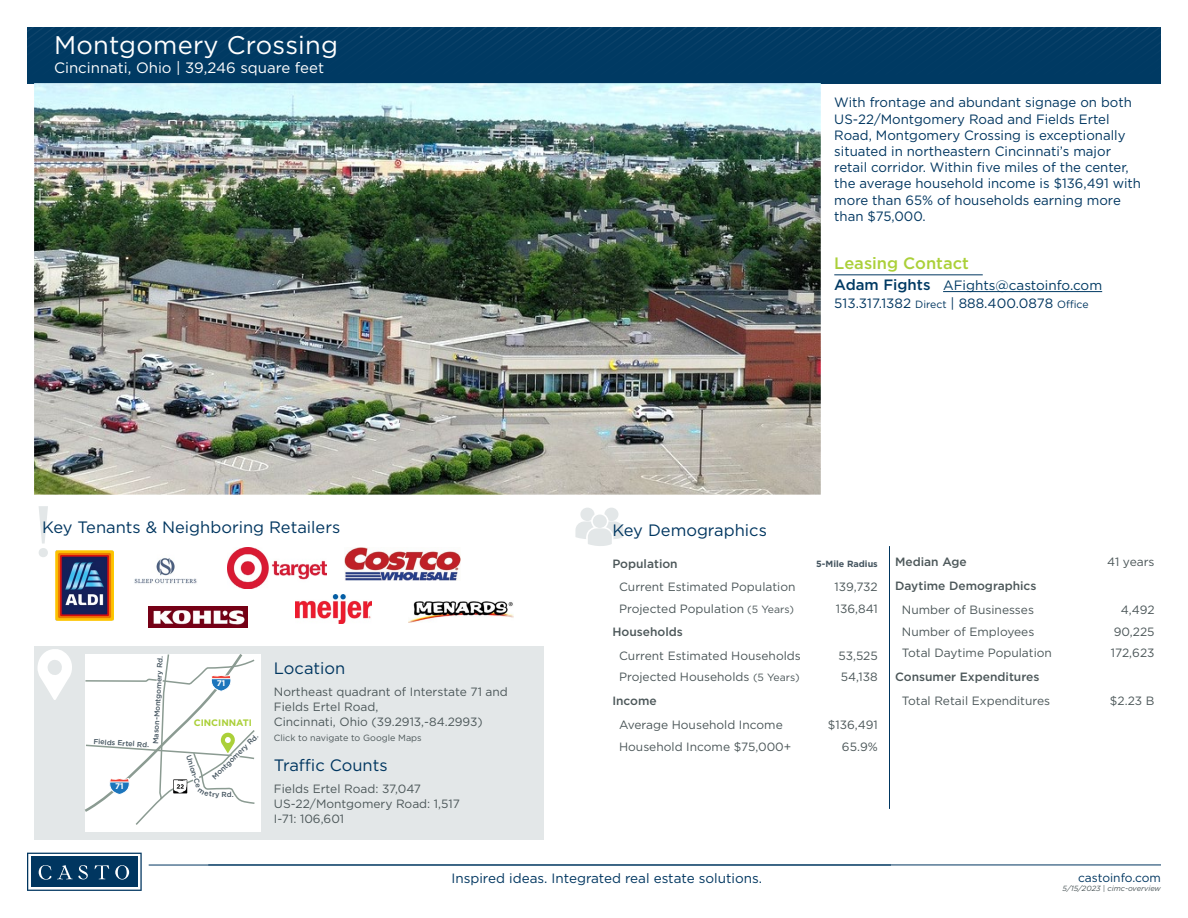
<style>
.page{position:relative;width:1188px;height:918px;background:#fff}
.page>*{position:absolute;margin:0;border:0;box-sizing:border-box;transform-origin:0 0}
.t1{font:25.5px "Gotham";letter-spacing:.01em;color:#fff}
.t2{font:16.5px "Gotham";color:#003660}
.t3{font:500 16.5px "Gotham";color:#abd039}
.t4{font:15px "Gotham";color:#fff}
.t5{font:13.5px/16.2px "Gotham";color:#003660}
.t6{font:12px/15px "Gotham";color:#4c5759}
.t7{font:500 12px "Gotham";color:#4c5759}
.t8{font:12px "Gotham";color:#003660}
.t9{font:700 9.45px "Gotham";color:#abd039}
.t10{font:9px "Gotham";color:#4c5759}
.t11{font:700 9px "Gotham";color:#455560}
.t12{font:700 8.25px "Gotham";color:#fff}
.t13{font:italic 7.5px "Gotham";color:#4c5759}
.t14{font:500 7.35px "Gotham";color:#455560}
.s1{font-weight:500;font-size:15px;color:#003a63}
.s2{color:#003a63}
.s3{font-size:10.5px}
</style>
<div class="page">
<div style="left:27px;top:27px;width:1134px;height:56px;background:#003a63"></div>
<svg style="left:27px;top:27px;width:1134px;height:15px"></svg>
<svg style="left:27px;top:853px;width:115px;height:38px"></svg>
<hr style="left:208px;top:865px;width:953px;height:1px;background:#003660">
<hr style="left:149px;top:865px;width:742px;height:1px;background:#003660">
<div style="left:34px;top:646px;width:510px;height:194px;background:#e3e7e8"></div>
<svg style="left:37px;top:649px;width:35px;height:51px"></svg>
<img style="left:34px;top:83px;width:787px;height:412px">
<hr style="left:943px;top:291px;width:159px;height:1px;background:#003a63">
<hr style="left:834px;top:275px;width:149px;height:1px;background:#003660">
<div style="left:85px;top:654px;width:175px;height:178px;background:#fff"></div>
<svg style="left:575px;top:508px;width:48px;height:38px"></svg>
<hr style="left:889px;top:546px;width:1px;height:263px;background:#003660">
<svg style="left:39px;top:506px;width:9px;height:51px"></svg>
<img style="left:134px;top:558px;width:63px;height:26px">
<img style="left:296px;top:594px;width:75px;height:30px">
<img style="left:149px;top:607px;width:98px;height:20px">
<img style="left:56px;top:551px;width:58px;height:70px">
<img style="left:408px;top:601px;width:106px;height:22px">
<img style="left:228px;top:547px;width:98px;height:41px">
<img style="left:344px;top:547px;width:117px;height:33px">
<svg style="left:85px;top:654px;width:170px;height:171px"></svg>
<h1 class="t1" style="left:54px;top:29px;width:286px">Montgomery Crossing</h1>
<p class="t4" style="left:54px;top:58px;width:272px">Cincinnati, Ohio | 39,246 square feet</p>
<p class="t5" style="left:834px;top:94px;width:308px">With frontage and abundant signage on both US-22/Montgomery Road and Fields Ertel Road, Montgomery Crossing is exceptionally situated in northeastern Cincinnati’s major retail corridor. Within five miles of the center, the average household income is $136,491 with more than 65% of households earning more than $75,000.</p>
<h2 class="t3" style="left:834px;top:252px;width:136px">Leasing Contact</h2>
<p class="t5" style="left:834px;top:276px;width:269px;line-height:18px"><span class="s1">Adam Fights</span> <span class="s2">AFights@castoinfo.com<br></span>513.317.1382 <span class="s3">Direct</span> | 888.400.0878 <span class="s3">Office</span></p>
<h2 class="t2" style="left:42px;top:516px;width:300px">Key Tenants &amp; Neighboring Retailers</h2>
<h2 class="t2" style="left:613px;top:519px;width:156px">Key Demographics</h2>
<p class="t14" style="left:151px;top:744px;width:89px;rotate:-87deg">Mason-Montgomery Rd.</p>
<p class="t14" style="left:94px;top:736px;width:57px;rotate:4deg">Fields Ertel Rd.</p>
<p class="t12" style="left:115px;top:782px;width:10px">71</p>
<p class="t12" style="left:217px;top:679px;width:10px">71</p>
<p class="t9" style="left:194px;top:716px;width:60px">CINCINNATI</p>
<p class="t14" style="left:193px;top:754px;width:36px;rotate:72deg">Union-Ce</p>
<p class="t14" style="left:210px;top:774px;width:63px;rotate:-44deg">Montgomery Rd.</p>
<p class="t14" style="left:212px;top:789px;width:23px">ry Rd.</p>
<h2 class="t2" style="left:274px;top:657px;width:73px">Location</h2>
<p class="t6" style="left:274px;top:684px;width:236px">Northeast quadrant of Interstate 71 and<br>Fields Ertel Road,<br>Cincinnati, Ohio (39.2913,-84.2993)</p>
<p class="t10" style="left:274px;top:732px;width:149px">Click to navigate to Google Maps</p>
<h2 class="t2" style="left:274px;top:755px;width:115px">Traffic Counts</h2>
<p class="t6" style="left:274px;top:781px;width:188px">Fields Ertel Road: 37,047<br>US-22/Montgomery Road: 1,517<br>I-71: 106,601</p>
<p class="t7" style="left:612px;top:556px;width:67px">Population</p>
<p class="t11" style="left:816px;top:558px;width:63px">5-Mile Radius</p>
<p class="t6" style="left:619px;top:579px;width:178px">Current Estimated Population</p>
<p class="t6" style="left:834px;top:579px;width:45px">139,732</p>
<p class="t6" style="left:619px;top:601px;width:176px">Projected Population <span class="s3">(5 Years)</span></p>
<p class="t6" style="left:836px;top:601px;width:44px">136,841</p>
<p class="t7" style="left:612px;top:624px;width:72px">Households</p>
<p class="t6" style="left:619px;top:648px;width:183px">Current Estimated Households</p>
<p class="t6" style="left:838px;top:648px;width:41px">53,525</p>
<p class="t6" style="left:619px;top:669px;width:182px">Projected Households <span class="s3">(5 Years)</span></p>
<p class="t6" style="left:841px;top:669px;width:38px">54,138</p>
<p class="t7" style="left:612px;top:693px;width:46px">Income</p>
<p class="t6" style="left:619px;top:717px;width:165px">Average Household Income</p>
<p class="t6" style="left:828px;top:717px;width:51px">$136,491</p>
<p class="t6" style="left:619px;top:739px;width:174px">Household Income $75,000+</p>
<p class="t6" style="left:842px;top:739px;width:37px">65.9%</p>
<p class="t7" style="left:895px;top:554px;width:73px">Median Age</p>
<p class="t6" style="left:1107px;top:554px;width:49px">41 years</p>
<p class="t7" style="left:895px;top:578px;width:143px">Daytime Demographics</p>
<p class="t6" style="left:902px;top:602px;width:134px">Number of Businesses</p>
<p class="t6" style="left:1121px;top:602px;width:35px">4,492</p>
<p class="t6" style="left:902px;top:624px;width:134px">Number of Employees</p>
<p class="t6" style="left:1114px;top:624px;width:42px">90,225</p>
<p class="t6" style="left:902px;top:645px;width:152px">Total Daytime Population</p>
<p class="t6" style="left:1111px;top:645px;width:45px">172,623</p>
<p class="t7" style="left:895px;top:669px;width:146px">Consumer Expenditures</p>
<p class="t6" style="left:902px;top:693px;width:150px">Total Retail Expenditures</p>
<p class="t6" style="left:1110px;top:693px;width:46px">$2.23 B</p>
<p class="t5" style="left:452px;top:870px;width:312px">Inspired ideas. Integrated real estate solutions.</p>
<p class="t8" style="left:1078px;top:870px;width:84px">castoinfo.com</p>
<p class="t13" style="left:1063px;top:884px;width:100px">5/15/2023 | cimc-overview</p>
</div>
